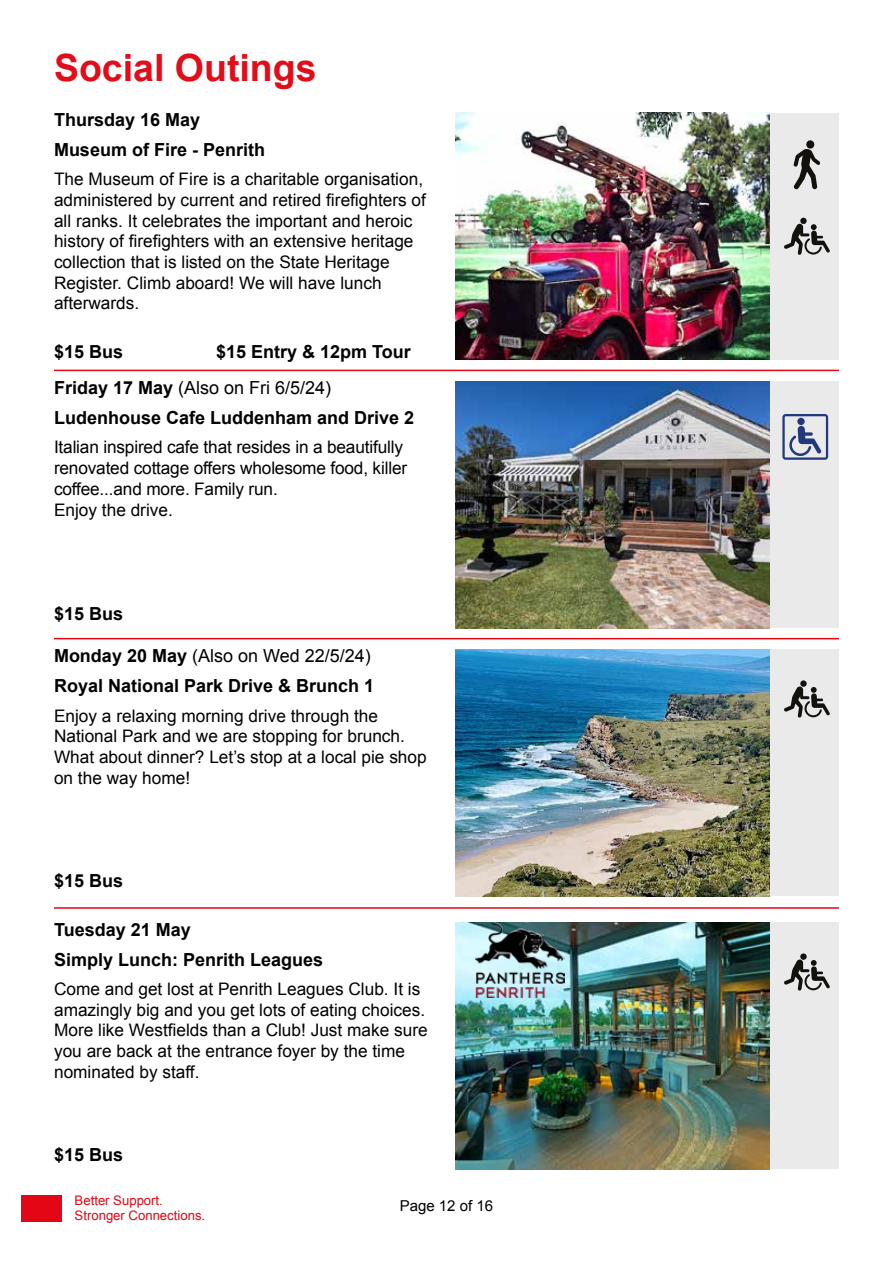
<style>
.page{position:relative;width:893px;height:1263px;background:#fff}
.page>*{position:absolute;margin:0;border:0;box-sizing:border-box;transform-origin:0 0}
.t1{font:700 37.5px "Arial";color:#e30c19}
.t2{font:700 18px/30.2px "Arial";color:#000}
.t3{font:17.25px/20.7px "Arial";color:#000}
.t4{font:15px "Arial";color:#000}
.t5{font:13.05px/15.8px "Arial";color:#e30613}
.s1{font-weight:400}
</style>
<div class="page">
<div style="left:21px;top:1195px;width:41px;height:26px;background:#e30715"></div>
<hr style="left:54px;top:370px;width:785px;height:1px;background:#e30613">
<hr style="left:54px;top:638px;width:785px;height:1px;background:#e30613">
<hr style="left:54px;top:907px;width:785px;height:2px;background:#e30613">
<div style="left:770px;top:381px;width:69px;height:247px;background:#eaeaea"></div>
<img style="left:455px;top:381px;width:315px;height:247px">
<div style="left:770px;top:649px;width:69px;height:247px;background:#eaeaea"></div>
<img style="left:455px;top:649px;width:315px;height:247px">
<svg style="left:782px;top:414px;width:46px;height:46px"></svg>
<div style="left:770px;top:113px;width:69px;height:247px;background:#eaeaea"></div>
<img style="left:455px;top:113px;width:315px;height:247px">
<div style="left:800px;top:218px;width:7px;height:6px;background:#13110c;border-radius:50%"></div>
<svg style="left:784px;top:224px;width:46px;height:31px"></svg>
<svg style="left:800px;top:680px;width:7px;height:7px"></svg>
<svg style="left:784px;top:686px;width:46px;height:32px"></svg>
<div style="left:770px;top:922px;width:69px;height:247px;background:#eaeaea"></div>
<img style="left:456px;top:922px;width:314px;height:247px">
<svg style="left:793px;top:149px;width:27px;height:40px"></svg>
<svg style="left:806px;top:140px;width:9px;height:9px"></svg>
<svg style="left:800px;top:953px;width:7px;height:7px"></svg>
<svg style="left:784px;top:959px;width:46px;height:32px"></svg>
<img style="left:475px;top:922px;width:90px;height:75px">
<h1 class="t1" style="left:54px;top:43px;width:264px">Social Outings</h1>
<p class="t2" style="left:54px;top:105px;width:213px">Thursday 16 May<br>Museum of Fire - Penrith</p>
<p class="t3" style="left:54px;top:169px;width:373px">The Museum of Fire is a charitable organisation, administered by current and retired firefighters of all ranks. It celebrates the important and heroic history of firefighters with an extensive heritage collection that is listed on the State Heritage Register. Climb aboard! We will have lunch afterwards.</p>
<p class="t2" style="left:54px;top:337px;width:71px">$15 Bus</p>
<p class="t2" style="left:216px;top:337px;width:196px">$15 Entry &amp; 12pm Tour</p>
<p class="t2" style="left:54px;top:373px;width:362px">Friday 17 May <span class="s1">(Also on Fri 6/5/24)<br></span>Ludenhouse Cafe Luddenham and Drive 2</p>
<p class="t3" style="left:54px;top:437px;width:355px">Italian inspired cafe that resides in a beautifully renovated cottage offers wholesome food, killer coffee...and more. Family run.<br>Enjoy the drive.</p>
<p class="t2" style="left:54px;top:599px;width:71px">$15 Bus</p>
<p class="t2" style="left:54px;top:642px;width:322px">Monday 20 May <span class="s1">(Also on Wed 22/5/24)<br></span>Royal National Park Drive &amp; Brunch 1</p>
<p class="t3" style="left:54px;top:705px;width:374px">Enjoy a relaxing morning drive through the National Park and we are stopping for brunch.<br>What about dinner? Let’s stop at a local pie shop on the way home!</p>
<p class="t2" style="left:54px;top:866px;width:71px">$15 Bus</p>
<p class="t2" style="left:54px;top:915px;width:271px">Tuesday 21 May<br>Simply Lunch: Penrith Leagues</p>
<p class="t3" style="left:54px;top:979px;width:375px">Come and get lost at Penrith Leagues Club. It is amazingly big and you get lots of eating choices.<br>More like Westfields than a Club! Just make sure you are back at the entrance foyer by the time nominated by staff.</p>
<p class="t2" style="left:54px;top:1140px;width:71px">$15 Bus</p>
<p class="t5" style="left:75px;top:1192px;width:132px">Better Support.<br>Stronger Connections.</p>
<p class="t4" style="left:400px;top:1195px;width:95px">Page 12 of 16</p>
</div>
